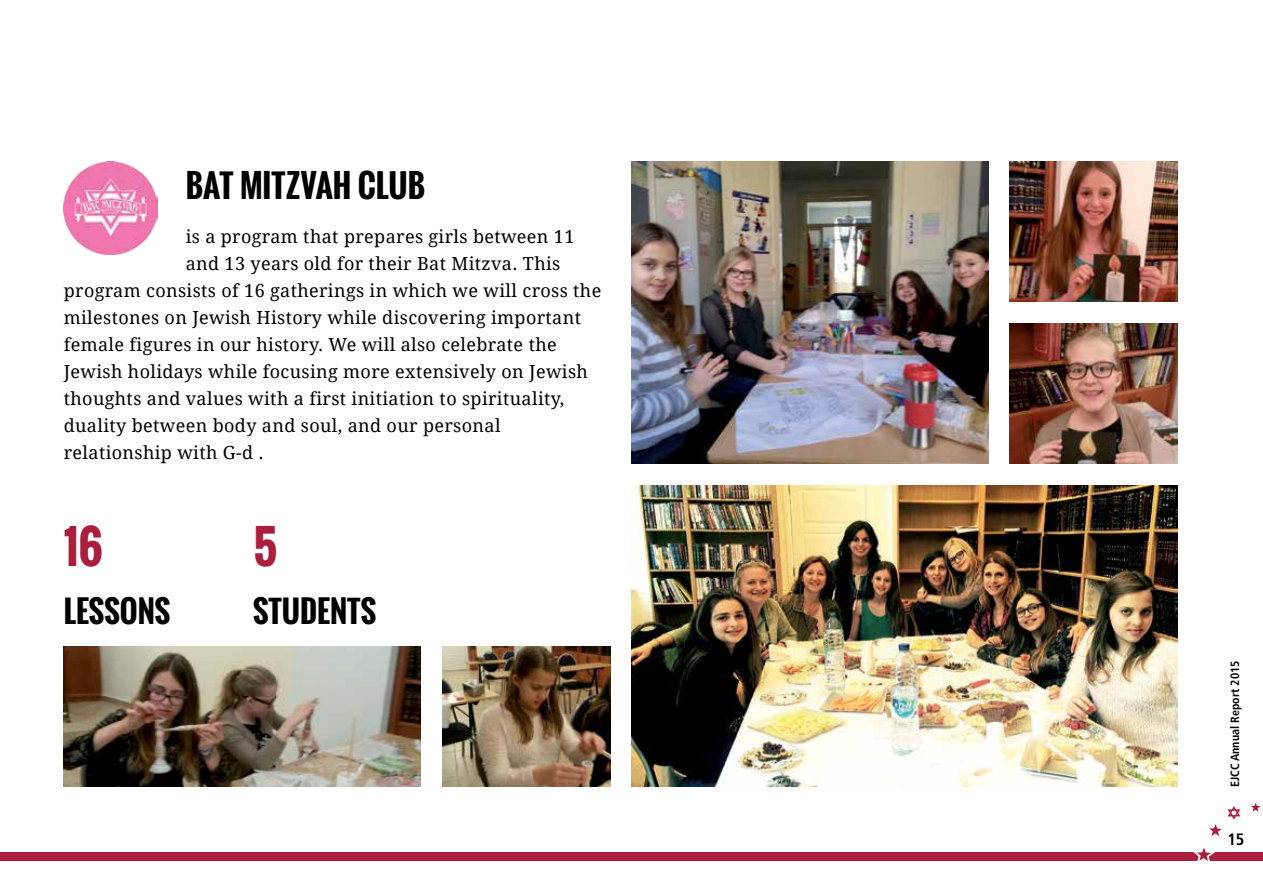
<style>
.page{position:relative;width:1263px;height:893px;background:#fff}
.page>*{position:absolute;margin:0;border:0;box-sizing:border-box;transform-origin:0 0}
.t1{font:700 45px "Oswald";color:#ab1e3e}
.t2{font:700 31.5px "Oswald";color:#000}
.t3{font:700 30px "Oswald";color:#000}
.t4{font:18px "Droid Serif";letter-spacing:.02em;color:#000}
.t5{font:700 condensed 16.5px "Frutiger LT Std";color:#000}
.t6{font:700 condensed 12px "Frutiger LT Std";color:#000}
</style>
<div class="page">
<div style="left:0;top:853px;width:1263px;height:8px;background:#ab1e3e"></div>
<svg style="left:1189px;top:806px;width:51px;height:55px"></svg>
<svg style="left:1251px;top:802px;width:10px;height:10px"></svg>
<img style="left:631px;top:162px;width:358px;height:301px">
<img style="left:631px;top:486px;width:547px;height:301px">
<img style="left:64px;top:646px;width:357px;height:141px">
<img style="left:1010px;top:162px;width:168px;height:140px">
<img style="left:1010px;top:323px;width:168px;height:140px">
<img style="left:442px;top:646px;width:168px;height:141px">
<img style="left:64px;top:162px;width:93px;height:93px">
<h2 class="t2" style="left:186px;top:162px;width:241px">BAT MITZVAH CLUB</h2>
<p class="t4" style="left:186px;top:226px;width:390px">is a program that prepares girls between 11</p>
<p class="t4" style="left:186px;top:253px;width:376px">and 13 years old for their Bat Mitzva. This</p>
<p class="t4" style="left:64px;top:280px;width:539px">program consists of 16 gatherings in which we will cross the</p>
<p class="t4" style="left:64px;top:307px;width:519px">milestones on Jewish History while discovering important</p>
<p class="t4" style="left:64px;top:334px;width:494px">female figures in our history. We will also celebrate the</p>
<p class="t4" style="left:64px;top:361px;width:526px">Jewish holidays while focusing more extensively on Jewish</p>
<p class="t4" style="left:64px;top:388px;width:502px">thoughts and values with a first initiation to spirituality,</p>
<p class="t4" style="left:64px;top:415px;width:438px">duality between body and soul, and our personal</p>
<p class="t4" style="left:64px;top:442px;width:201px">relationship with G-d .</p>
<h1 class="t1" style="left:64px;top:513px;width:41px">16</h1>
<h3 class="t3" style="left:64px;top:589px;width:29px">LESSONS</h3>
<h1 class="t1" style="left:253px;top:513px;width:26px">5</h1>
<h3 class="t3" style="left:253px;top:589px;width:17px">STUDENTS</h3>
<p class="t6" style="left:1228px;top:787px;width:128px;rotate:-90deg">EJCC Annual Report 2015</p>
<p class="t5" style="left:1227px;top:829px;width:19px">15</p>
</div>
